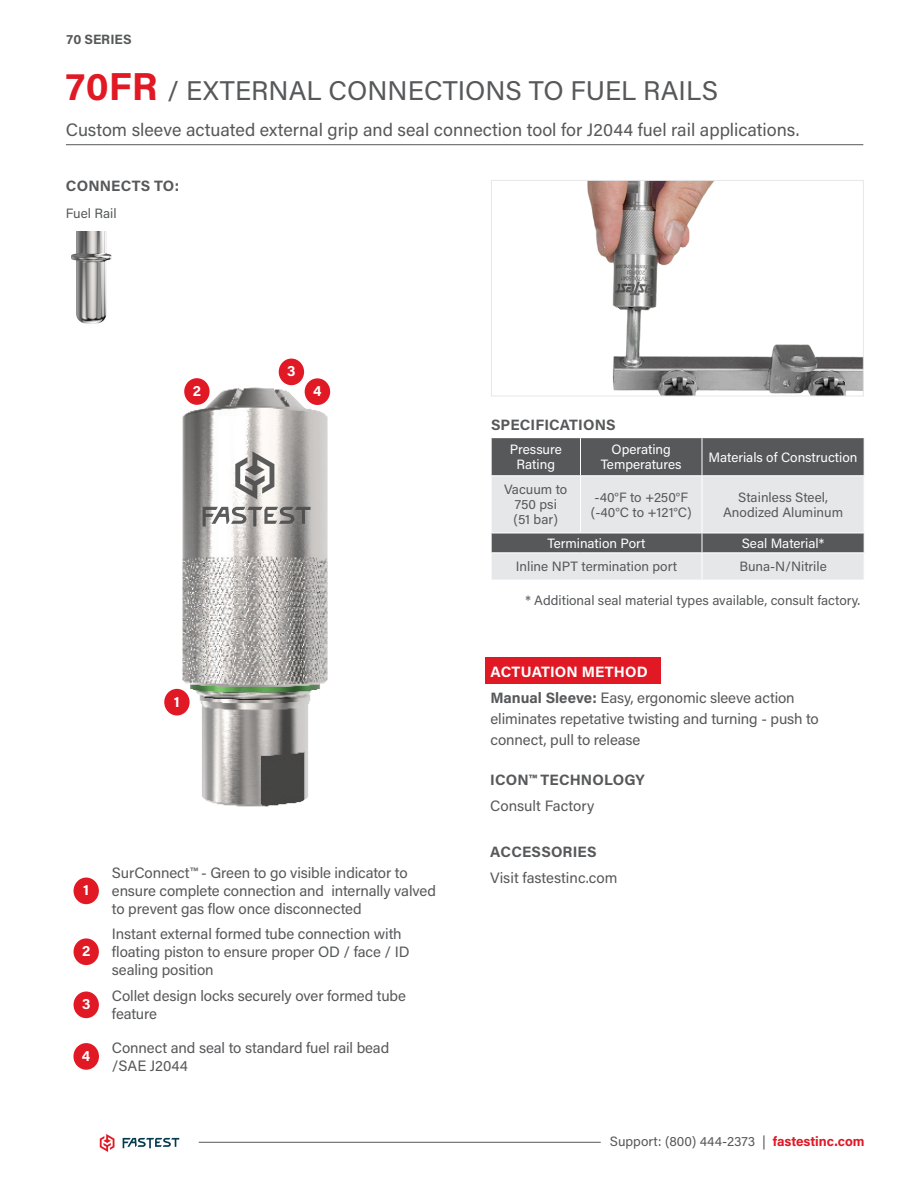
<style>
.page{position:relative;width:918px;height:1188px;background:#fff}
.page>*{position:absolute;margin:0;border:0;box-sizing:border-box;transform-origin:0 0}
.t1{font:27px "Acumin Pro";color:#57585a}
.t2{font:18px "Acumin Pro";color:#57585a}
.Table___Label_body{font:15px/18px "Acumin Pro";letter-spacing:-.01em;color:#57585a}
.Body_copy{font:700 15px "Acumin Pro";letter-spacing:.01em;color:#57585a}
.Subhead_80_Black{font:700 15px "Acumin Pro";letter-spacing:.01em;color:#57585a}
.t3{font:700 15px "Acumin Pro";letter-spacing:.01em;color:#fff}
.Body_copy-2{font:15px "Acumin Pro";color:#57585a}
.Table___Label_body-2{font:13.5px/15px "Acumin Pro";color:#57585a;text-align:center}
.Footnote_copy{font:13.5px "Acumin Pro";color:#57585a}
.Table___Label_body-3{font:13.5px/15px "Acumin Pro";color:#fff;text-align:center}
.t4{font:700 13.5px "Acumin Pro";color:#57585a}
.s1{font-weight:700;font-size:39px;color:#e01925}
.s2{font-weight:700}
.s3{font-weight:700;color:#e01925}
</style>
<div class="page">
<div style="left:485px;top:657px;width:175px;height:27px;background:#e01925"></div>
<div style="left:74px;top:878px;width:25px;height:26px;background:#e01925;border-radius:50%"></div>
<div style="left:74px;top:938px;width:25px;height:27px;background:#e01925;border-radius:50%"></div>
<div style="left:74px;top:992px;width:25px;height:26px;background:#e01925;border-radius:50%"></div>
<div style="left:73px;top:1043px;width:26px;height:27px;background:#e01925;border-radius:50%"></div>
<img style="left:83px;top:358px;width:248px;height:520px">
<img style="left:587px;top:182px;width:275px;height:212px">
<div style="left:491px;top:180px;width:373px;height:216px;border:1px solid #e6e7e9"></div>
<hr style="left:66px;top:144px;width:797px;height:1px;background:#57585a">
<div style="left:164px;top:689px;width:26px;height:27px;background:#e01925;border-radius:50%"></div>
<div style="left:184px;top:378px;width:26px;height:27px;background:#e01925;border-radius:50%"></div>
<div style="left:279px;top:359px;width:25px;height:26px;background:#e01925;border-radius:50%"></div>
<img style="left:72px;top:231px;width:40px;height:93px">
<svg style="left:491px;top:438px;width:374px;height:142px;background:#afb0b2"></svg>
<div style="left:305px;top:378px;width:25px;height:27px;background:#e01925;border-radius:50%"></div>
<svg style="left:235px;top:451px;width:39px;height:48px"></svg>
<svg style="left:203px;top:507px;width:107px;height:20px"></svg>
<hr style="left:199px;top:1142px;width:402px;height:1px;background:#57585a">
<svg style="left:100px;top:1134px;width:14px;height:18px"></svg>
<svg style="left:123px;top:1138px;width:56px;height:10px"></svg>
<p class="t4" style="left:67px;top:30px;width:67px">70 SERIES</p>
<p class="t1" style="left:66px;top:72px;width:654px"><span class="s1">70FR</span> / EXTERNAL CONNECTIONS TO FUEL RAILS</p>
<p class="t2" style="left:66px;top:117px;width:735px">Custom sleeve actuated external grip and seal connection tool for J2044 fuel rail applications.</p>
<p class="Body_copy" style="left:66px;top:175px;width:115px">CONNECTS TO:</p>
<p class="Footnote_copy" style="left:66px;top:204px;width:52px">Fuel Rail</p>
<p class="t3" style="left:193px;top:380px;width:10px">2</p>
<p class="t3" style="left:287px;top:361px;width:10px">3</p>
<p class="t3" style="left:313px;top:380px;width:10px">4</p>
<p class="t3" style="left:174px;top:691px;width:7px">1</p>
<p class="t3" style="left:83px;top:880px;width:7px">1</p>
<p class="t3" style="left:82px;top:940px;width:10px">2</p>
<p class="Table___Label_body" style="left:112px;top:864px;width:326px">SurConnect™ - Green to go visible indicator to ensure complete connection and internally valved to prevent gas flow once disconnected</p>
<p class="Table___Label_body" style="left:112px;top:924px;width:299px">Instant external formed tube connection with floating piston to ensure proper OD / face / ID sealing position</p>
<p class="t3" style="left:82px;top:994px;width:10px">3</p>
<p class="Table___Label_body" style="left:112px;top:987px;width:296px">Collet design locks securely over formed tube feature</p>
<p class="t3" style="left:82px;top:1045px;width:10px">4</p>
<p class="Table___Label_body" style="left:112px;top:1038px;width:279px">Connect and seal to standard fuel rail bead</p>
<p class="Table___Label_body" style="left:112px;top:1056px;width:78px">/SAE J2044</p>
<p class="Subhead_80_Black" style="left:491px;top:414px;width:126px">SPECIFICATIONS</p>
<p class="Table___Label_body-3" style="left:510px;top:442px;width:54px">Pressure<br>Rating</p>
<p class="Table___Label_body-3" style="left:601px;top:442px;width:82px">Operating<br>Temperatures</p>
<p class="Table___Label_body-3" style="left:709px;top:449px;width:150px">Materials of Construction</p>
<p class="Table___Label_body-2" style="left:504px;top:482px;width:65px">Vacuum to<br>750 psi<br>(51 bar)</p>
<p class="Table___Label_body-2" style="left:594px;top:489px;width:95px">-40°F to +250°F</p>
<p class="Table___Label_body-2" style="left:738px;top:489px;width:91px">Stainless Steel,</p>
<p class="Table___Label_body-2" style="left:723px;top:504px;width:122px">Anodized Aluminum</p>
<p class="Table___Label_body-2" style="left:591px;top:504px;width:102px">(-40°C to +121°C)</p>
<p class="Table___Label_body-3" style="left:548px;top:535px;width:100px">Termination Port</p>
<p class="Table___Label_body-3" style="left:742px;top:535px;width:84px">Seal Material*</p>
<p class="Table___Label_body-2" style="left:516px;top:559px;width:163px">Inline NPT termination port</p>
<p class="Table___Label_body-2" style="left:739px;top:559px;width:89px">Buna-N/Nitrile</p>
<p class="Footnote_copy" style="left:525px;top:591px;width:337px">* Additional seal material types available, consult factory.</p>
<p class="t3" style="left:491px;top:661px;width:159px">ACTUATION METHOD</p>
<p class="Table___Label_body" style="left:491px;top:687px;width:330px;line-height:21px"><span class="s2">Manual Sleeve:</span> Easy, ergonomic sleeve action eliminates repetative twisting and turning - push to connect, pull to release</p>
<p class="Body_copy" style="left:490px;top:769px;width:156px">ICON™ TECHNOLOGY</p>
<p class="Body_copy-2" style="left:490px;top:796px;width:106px">Consult Factory</p>
<p class="Subhead_80_Black" style="left:490px;top:841px;width:108px">ACCESSORIES</p>
<p class="Table___Label_body" style="left:490px;top:869px;width:129px">Visit fastestinc.com</p>
<p class="Footnote_copy" style="left:610px;top:1132px;width:256px">Support: (800) 444-2373 | <span class="s3">fastestinc.com</span></p>
</div>
